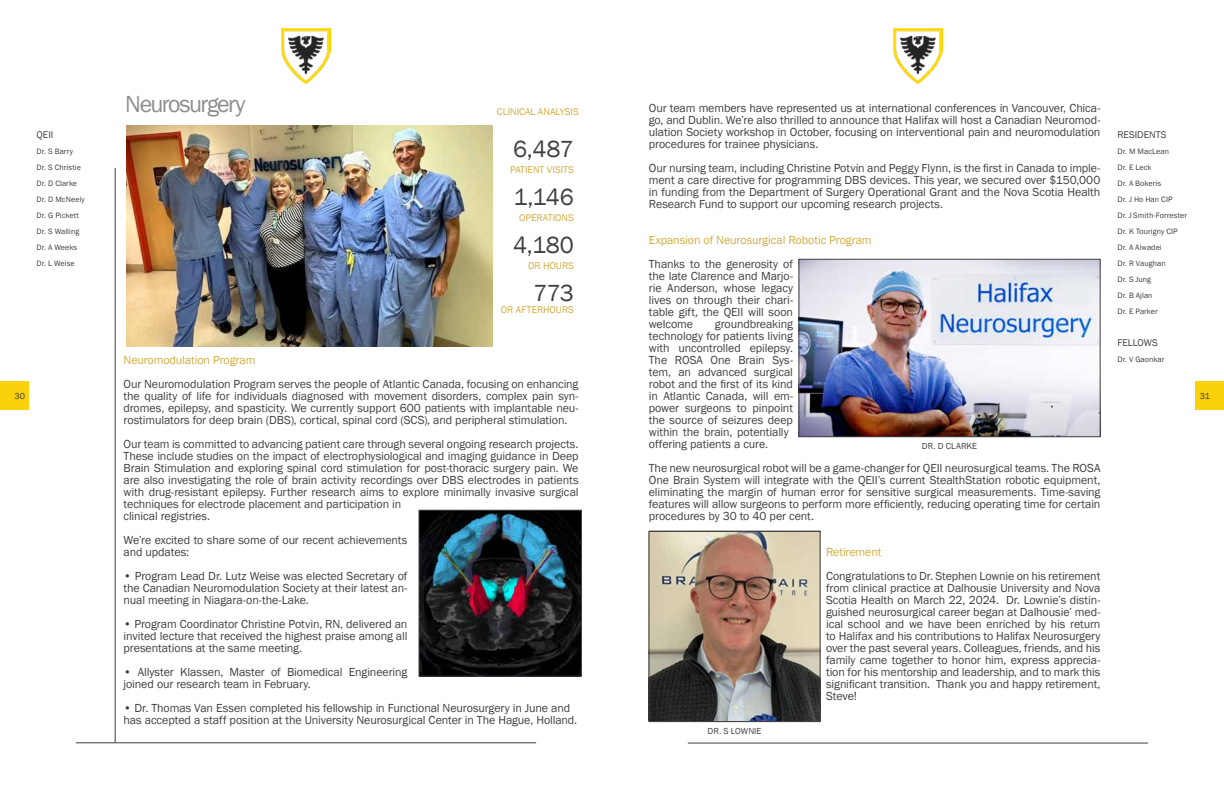
<style>
.page{position:relative;width:1224px;height:792px;background:#fff}
.page>*{position:absolute;margin:0;border:0;box-sizing:border-box;transform-origin:0 0}
.t1{font:24px "Franklin Gothic";letter-spacing:-.015em;color:#414042}
.t2{font:24px "Franklin Gothic";letter-spacing:-.065em;color:#8b8e90}
.t3{font:12px/12px "Franklin Gothic";letter-spacing:-.01em;color:#414042;text-align:justify}
.t4{font:12px "Franklin Gothic";letter-spacing:-.01em;color:#d1ac3f}
.t5{font:10px "Franklin Gothic";letter-spacing:.005em;color:#d1ac3f}
.t6{font:10px "Franklin Gothic";color:#414042}
.t7{font:9px "Franklin Gothic";letter-spacing:.005em;color:#414042}
.t8{font:8px/16px "Franklin Gothic";letter-spacing:.01em;color:#414042}
</style>
<div class="page">
<div style="left:0;top:382px;width:28px;height:28px;background:#fad10a"></div>
<div style="left:1196px;top:382px;width:28px;height:28px;background:#fad10a"></div>
<hr style="left:76px;top:743px;width:460px;height:1px;background:#414042">
<hr style="left:688px;top:743px;width:460px;height:1px;background:#414042">
<img style="left:281px;top:28px;width:50px;height:55px">
<img style="left:893px;top:28px;width:50px;height:55px">
<hr style="left:115px;top:168px;width:1px;height:575px;background:#414042">
<img style="left:126px;top:126px;width:366px;height:221px">
<img style="left:421px;top:512px;width:159px;height:162px">
<div style="left:419px;top:510px;width:163px;height:166px;border:1px solid #414042"></div>
<img style="left:651px;top:533px;width:167px;height:187px">
<div style="left:649px;top:531px;width:171px;height:191px;border:1px solid #414042"></div>
<img style="left:801px;top:261px;width:297px;height:174px">
<div style="left:799px;top:259px;width:301px;height:178px;border:1px solid #414042"></div>
<h1 class="t2" style="left:125px;top:89px;width:122px">Neurosurgery</h1>
<p class="t3" style="left:649px;top:102px;width:453px">Our team members have represented us at international conferences in Vancouver, Chica&shy;go, and Dublin. We’re also thrilled to announce that Halifax will host a Canadian Neuromod&shy;ulation Society workshop in October, focusing on interventional pain and neuromodulation procedures for trainee physicians.</p>
<p class="t3" style="left:649px;top:162px;width:453px">Our nursing team, including Christine Potvin and Peggy Flynn, is the first in Canada to imple&shy;ment a care directive for programming DBS devices. This year, we secured over $150,000 in funding from the Department of Surgery Operational Grant and the Nova Scotia Health Research Fund to support our upcoming research projects.</p>
<p class="t4" style="left:649px;top:233px;width:224px">Expansion of Neurosurgical Robotic Program</p>
<p class="t3" style="left:649px;top:258px;width:146px">Thanks to the generosity of the late Clarence and Marjo&shy;rie Anderson, whose legacy lives on through their chari&shy;table gift, the QEII will soon welcome</p>
<p class="t5" style="left:497px;top:106px;width:84px">CLINICAL ANALYSIS</p>
<p class="t6" style="left:37px;top:129px;width:18px">QEII</p>
<p class="t8" style="left:37px;top:144px;width:50px">Dr. S Barry<br>Dr. S Christie<br>Dr. D Clarke<br>Dr. D McNeely<br>Dr. G Pickett<br>Dr. S Walling<br>Dr. A Weeks<br>Dr. L Weise</p>
<p class="t6" style="left:1117px;top:129px;width:50px">RESIDENTS</p>
<p class="t8" style="left:1117px;top:144px;width:71px">Dr. M MacLean<br>Dr. E Leck<br>Dr. A Bokeris<br>Dr. J Ho Han CIP<br>Dr. J Smith-Forrester<br>Dr. K Tourigny CIP<br>Dr. A Alwadei<br>Dr. R Vaughan<br>Dr. S Jung<br>Dr. B Ajlan<br>Dr. E Parker</p>
<p class="t6" style="left:1117px;top:337px;width:42px">FELLOWS</p>
<p class="t8" style="left:1117px;top:352px;width:48px">Dr. V Gaonkar</p>
<h1 class="t1" style="left:513px;top:135px;width:62px">6,487</h1>
<p class="t5" style="left:510px;top:164px;width:65px">PATIENT VISITS</p>
<h1 class="t1" style="left:514px;top:183px;width:62px">1,146</h1>
<p class="t5" style="left:519px;top:212px;width:56px">OPERATIONS</p>
<h1 class="t1" style="left:513px;top:231px;width:62px">4,180</h1>
<p class="t5" style="left:528px;top:260px;width:47px">OR HOURS</p>
<h1 class="t1" style="left:534px;top:279px;width:42px">773</h1>
<p class="t5" style="left:501px;top:304px;width:74px">OR AFTERHOURS</p>
<p class="t3" style="left:649px;top:318px;width:146px;text-align:left;text-indent:66px">groundbreaking technology for patients living with uncontrolled epilepsy.<br>The ROSA One Brain Sys&shy;tem, an advanced surgical robot and the first of its kind in Atlantic Canada, will em&shy;power surgeons to pinpoint the source of seizures deep within the brain, potentially offering patients a cure.</p>
<p class="t3" style="left:649px;top:462px;width:453px">The new neurosurgical robot will be a game-changer for QEII neurosurgical teams. The ROSA One Brain System will integrate with the QEII’s current StealthStation robotic equipment, eliminating the margin of human error for sensitive surgical measurements. Time-saving features will allow surgeons to perform more efficiently, reducing operating time for certain procedures by 30 to 40 per cent.</p>
<p class="t4" style="left:826px;top:545px;width:57px">Retirement</p>
<p class="t3" style="left:826px;top:570px;width:276px">Congratulations to Dr. Stephen Lownie on his retirement from clinical practice at Dalhousie University and Nova Scotia Health on March 22, 2024. Dr. Lownie’s distin&shy;guished neurosurgical career began at Dalhousie’ med&shy;ical school and we have been enriched by his return to Halifax and his contributions to Halifax Neurosurgery over the past several years. Colleagues, friends, and his family came together to honor him, express apprecia&shy;tion for his mentorship and leadership, and to mark this significant transition. Thank you and happy retirement, Steve!</p>
<p class="t4" style="left:124px;top:352px;width:133px">Neuromodulation Program</p>
<p class="t3" style="left:124px;top:378px;width:456px">Our Neuromodulation Program serves the people of Atlantic Canada, focusing on enhancing the quality of life for individuals diagnosed with movement disorders, complex pain syn&shy;dromes, epilepsy, and spasticity. We currently support 600 patients with implantable neu&shy;rostimulators for deep brain (DBS), cortical, spinal cord (SCS), and peripheral stimulation.</p>
<p class="t3" style="left:124px;top:438px;width:457px;text-align:left">Our team is committed to advancing patient care through several ongoing research projects.<br>These include studies on the impact of electrophysiological and imaging guidance in Deep Brain Stimulation and exploring spinal cord stimulation for post-thoracic surgery pain. We are also investigating the role of brain activity recordings over DBS electrodes in patients with drug-resistant epilepsy. Further research aims to explore minimally invasive surgical techniques for electrode placement and participation in<br>clinical registries.</p>
<p class="t3" style="left:124px;top:534px;width:285px">We’re excited to share some of our recent achievements and updates:</p>
<p class="t3" style="left:124px;top:570px;width:285px">• Program Lead Dr. Lutz Weise was elected Secretary of the Canadian Neuromodulation Society at their latest an&shy;nual meeting in Niagara-on-the-Lake.</p>
<p class="t3" style="left:124px;top:618px;width:285px">• Program Coordinator Christine Potvin, RN, delivered an invited lecture that received the highest praise among all presentations at the same meeting.</p>
<p class="t3" style="left:124px;top:666px;width:285px">• Allyster Klassen, Master of Biomedical Engineering joined our research team in February.</p>
<p class="t3" style="left:124px;top:702px;width:455px">• Dr. Thomas Van Essen completed his fellowship in Functional Neurosurgery in June and has accepted a staff position at the University Neurosurgical Center in The Hague, Holland.</p>
<p class="t7" style="left:14px;top:391px;width:12px">30</p>
<p class="t7" style="left:1200px;top:391px;width:12px">31</p>
<p class="t7" style="left:922px;top:440px;width:57px">DR. D CLARKE</p>
<p class="t7" style="left:708px;top:725px;width:55px">DR. S LOWNIE</p>
</div>
